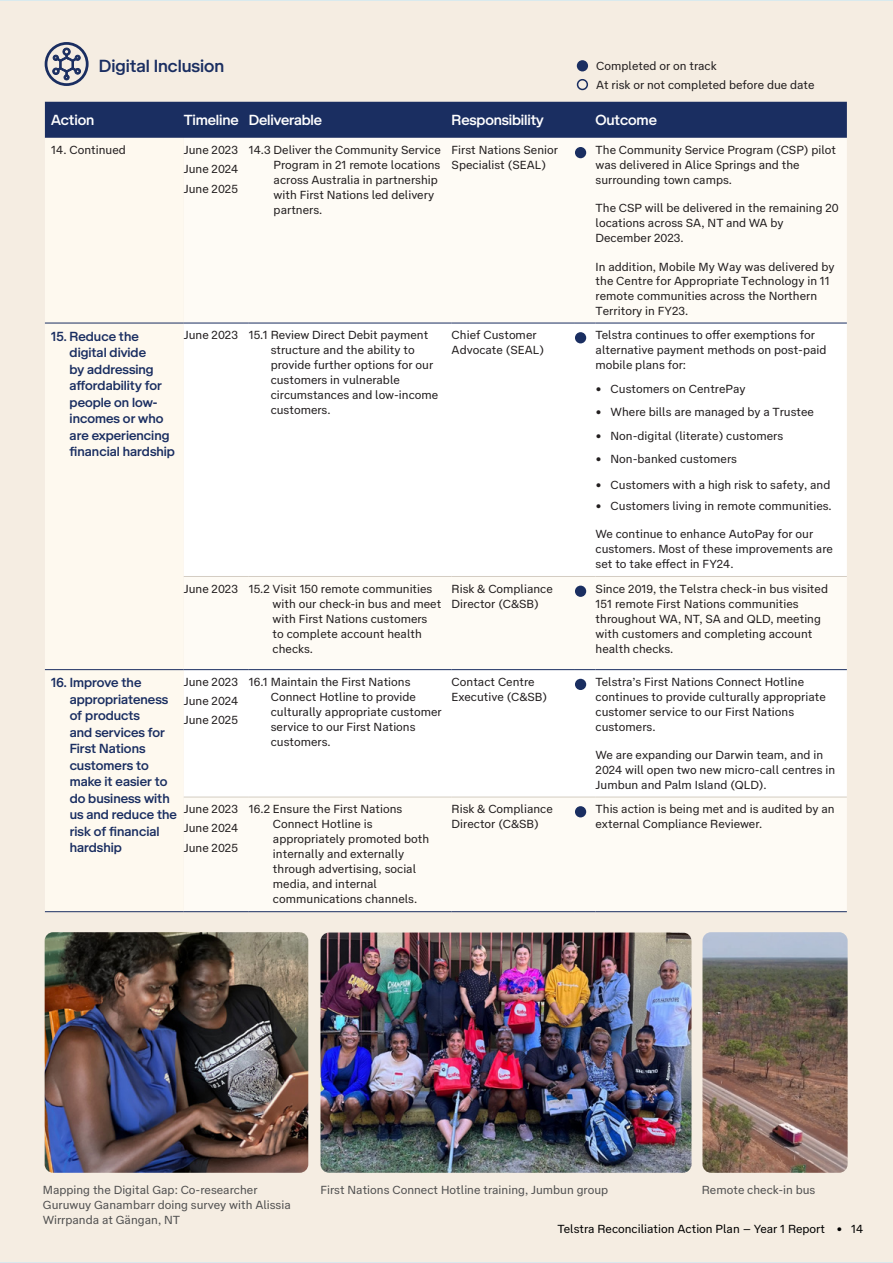
<style>
.page{position:relative;width:893px;height:1263px;background:#f5ede2}
.page>*{position:absolute;margin:0;border:0;box-sizing:border-box;transform-origin:0 0}
.t1{font:500 18px "Telstra Display";letter-spacing:-.005em;color:#1a2e61}
.t2{font:500 15px "Telstra Display";letter-spacing:-.01em;color:#fff}
.t3{font:500 13.5px/16.5px "Telstra Display";color:#1a2e61}
.t4{font:12px/15px "Telstra Text";color:#221e1f}
.t5{font:12px/15px "Telstra Text";color:#505050}
.t6{font:12px "Telstra Text";color:#000}
.s1{font-weight:700}
</style>
<div class="page">
<div style="left:45px;top:102px;width:802px;height:36px;background:#1a2e61"></div>
<div style="left:45px;top:138px;width:139px;height:773px;background:#fef9ef"></div>
<div style="left:184px;top:138px;width:663px;height:773px;background:#fefbf5"></div>
<svg style="left:184px;top:324px;width:663px;height:473px"></svg>
<hr style="left:184px;top:576px;width:65px;height:1px;background:#d4cdc3">
<hr style="left:249px;top:576px;width:203px;height:1px;background:#d4cdc3">
<hr style="left:452px;top:576px;width:123px;height:1px;background:#d4cdc3">
<svg style="left:575px;top:576px;width:21px;height:1px"></svg>
<hr style="left:596px;top:576px;width:251px;height:1px;background:#d4cdc3">
<hr style="left:184px;top:797px;width:65px;height:1px;background:#d4cdc3">
<hr style="left:249px;top:797px;width:203px;height:1px;background:#d4cdc3">
<hr style="left:452px;top:797px;width:123px;height:1px;background:#d4cdc3">
<svg style="left:575px;top:797px;width:21px;height:1px"></svg>
<hr style="left:596px;top:797px;width:251px;height:1px;background:#d4cdc3">
<hr style="left:45px;top:323px;width:139px;height:1px;background:#1a2e61">
<hr style="left:184px;top:323px;width:65px;height:1px;background:#1a2e61">
<hr style="left:249px;top:323px;width:203px;height:1px;background:#1a2e61">
<hr style="left:452px;top:323px;width:123px;height:1px;background:#1a2e61">
<svg style="left:575px;top:323px;width:21px;height:1px"></svg>
<hr style="left:596px;top:323px;width:251px;height:1px;background:#1a2e61">
<hr style="left:184px;top:669px;width:65px;height:1px;background:#1a2e61">
<hr style="left:249px;top:669px;width:203px;height:1px;background:#1a2e61">
<hr style="left:452px;top:669px;width:123px;height:1px;background:#1a2e61">
<svg style="left:575px;top:669px;width:21px;height:1px"></svg>
<hr style="left:596px;top:669px;width:251px;height:1px;background:#1a2e61">
<hr style="left:45px;top:669px;width:139px;height:1px;background:#1a2e61">
<hr style="left:184px;top:911px;width:65px;height:1px;background:#1a2e61">
<hr style="left:249px;top:911px;width:203px;height:1px;background:#1a2e61">
<hr style="left:452px;top:911px;width:123px;height:1px;background:#1a2e61">
<svg style="left:575px;top:911px;width:21px;height:1px"></svg>
<hr style="left:596px;top:911px;width:251px;height:1px;background:#1a2e61">
<hr style="left:45px;top:911px;width:139px;height:1px;background:#1a2e61">
<div style="left:575px;top:147px;width:11px;height:11px;background:#1a2e61;border-radius:50%"></div>
<div style="left:575px;top:332px;width:11px;height:11px;background:#1a2e61;border-radius:50%"></div>
<div style="left:575px;top:586px;width:11px;height:11px;background:#1a2e61;border-radius:50%"></div>
<div style="left:575px;top:679px;width:11px;height:11px;background:#1a2e61;border-radius:50%"></div>
<div style="left:575px;top:806px;width:11px;height:11px;background:#1a2e61;border-radius:50%"></div>
<img style="left:45px;top:932px;width:263px;height:241px">
<img style="left:702px;top:932px;width:146px;height:241px">
<img style="left:320px;top:932px;width:371px;height:241px">
<svg style="left:45px;top:42px;width:44px;height:44px"></svg>
<div style="left:577px;top:60px;width:11px;height:11px;background:#1a2e61;border-radius:50%"></div>
<div style="left:577px;top:79px;width:11px;height:11px;border:2px solid #1a2e61;border-radius:50%"></div>
<h1 class="t1" style="left:99px;top:53px;width:127px">Digital Inclusion</h1>
<p class="t4" style="left:596px;top:58px;width:122px">Completed or on track</p>
<p class="t4" style="left:596px;top:76px;width:220px">At risk or not completed before due date</p>
<p class="t2" style="left:51px;top:109px;width:45px">Action</p>
<p class="t2" style="left:184px;top:109px;width:56px">Timeline</p>
<p class="t2" style="left:249px;top:109px;width:75px">Deliverable</p>
<p class="t2" style="left:452px;top:109px;width:94px">Responsibility</p>
<p class="t2" style="left:596px;top:109px;width:63px">Outcome</p>
<p class="t4" style="left:51px;top:142px;width:76px">14. Continued</p>
<p class="t4" style="left:184px;top:140px;width:56px;line-height:19.2px;text-align:justify">June 2023<br>June 2024<br>June 2025</p>
<p class="t4" style="left:274px;top:142px;width:169px;text-indent:-25px">14.3 Deliver the Community Service<br>Program in 21 remote locations across Australia in partnership with First Nations led delivery partners.</p>
<p class="t4" style="left:452px;top:142px;width:108px">First Nations Senior<br>Specialist (SEAL)</p>
<p class="t4" style="left:596px;top:142px;width:242px">The Community Service Program (CSP) pilot was delivered in Alice Springs and the surrounding town camps.</p>
<p class="t4" style="left:596px;top:199px;width:245px">The CSP will be delivered in the remaining 20 locations across SA, NT and WA by<br>December 2023.</p>
<p class="t4" style="left:596px;top:260px;width:240px;line-height:13.2px">In addition, Mobile My Way was delivered by the Centre for Appropriate Technology in 11</p>
<p class="t4" style="left:596px;top:287px;width:223px">remote communities across the Northern<br>Territory in FY23.</p>
<p class="t3" style="left:70px;top:327px;width:107px;text-indent:-18px">15. Reduce the digital divide<br>by addressing affordability for people on low&shy;incomes or who are experiencing financial hardship</p>
<p class="t4" style="left:184px;top:327px;width:56px">June 2023</p>
<p class="t4" style="left:271px;top:327px;width:169px;text-indent:-22px">15.1 Review Direct Debit payment structure and the ability to provide further options for our customers in vulnerable circumstances and low-income customers.</p>
<p class="t4" style="left:452px;top:327px;width:94px">Chief Customer<br>Advocate (SEAL)</p>
<p class="t4" style="left:596px;top:327px;width:232px">Telstra continues to offer exemptions for alternative payment methods on post-paid mobile plans for:</p>
<p class="t4" style="left:596px;top:380px;width:152px"><span class="s1">•</span> Customers on CentrePay</p>
<p class="t4" style="left:596px;top:404px;width:220px"><span class="s1">•</span> Where bills are managed by a Trustee</p>
<p class="t4" style="left:596px;top:427px;width:189px"><span class="s1">•</span> Non-digital (literate) customers</p>
<p class="t4" style="left:596px;top:451px;width:143px"><span class="s1">•</span> Non-banked customers</p>
<p class="t4" style="left:596px;top:477px;width:236px"><span class="s1">•</span> Customers with a high risk to safety, and</p>
<p class="t4" style="left:596px;top:498px;width:238px"><span class="s1">•</span> Customers living in remote communities.</p>
<p class="t4" style="left:596px;top:526px;width:239px">We continue to enhance AutoPay for our customers. Most of these improvements are set to take effect in FY24.</p>
<p class="t4" style="left:184px;top:580px;width:56px">June 2023</p>
<p class="t4" style="left:273px;top:580px;width:170px;text-indent:-24px">15.2 Visit 150 remote communities with our check-in bus and meet with First Nations customers to complete account health checks.</p>
<p class="t4" style="left:452px;top:580px;width:103px">Risk &amp; Compliance<br>Director (C&amp;SB)</p>
<p class="t4" style="left:596px;top:580px;width:234px">Since 2019, the Telstra check-in bus visited 151 remote First Nations communities throughout WA, NT, SA and QLD, meeting with customers and completing account health checks.</p>
<p class="t3" style="left:70px;top:674px;width:109px;text-indent:-18px">16. Improve the appropriateness of products<br>and services for<br>First Nations customers to make it easier to do business with us and reduce the risk of financial hardship</p>
<p class="t4" style="left:184px;top:671px;width:56px;line-height:19.2px;text-align:justify">June 2023<br>June 2024<br>June 2025</p>
<p class="t4" style="left:271px;top:673px;width:172px;text-indent:-22px">16.1 Maintain the First Nations<br>Connect Hotline to provide culturally appropriate customer service to our First Nations customers.</p>
<p class="t4" style="left:452px;top:673px;width:97px">Contact Centre<br>Executive (C&amp;SB)</p>
<p class="t4" style="left:596px;top:673px;width:232px">Telstra’s First Nations Connect Hotline continues to provide culturally appropriate customer service to our First Nations customers.</p>
<p class="t4" style="left:596px;top:746px;width:241px">We are expanding our Darwin team, and in<br>2024 will open two new micro-call centres in<br>Jumbun and Palm Island (QLD).</p>
<p class="t4" style="left:184px;top:799px;width:56px;line-height:19.2px;text-align:justify">June 2023<br>June 2024<br>June 2025</p>
<p class="t4" style="left:273px;top:801px;width:158px;text-indent:-24px">16.2 Ensure the First Nations<br>Connect Hotline is appropriately promoted both internally and externally through advertising, social media, and internal communications channels.</p>
<p class="t4" style="left:452px;top:801px;width:103px">Risk &amp; Compliance<br>Director (C&amp;SB)</p>
<p class="t4" style="left:596px;top:801px;width:241px">This action is being met and is audited by an external Compliance Reviewer.</p>
<p class="t5" style="left:43px;top:1182px;width:249px">Mapping the Digital Gap: Co-researcher<br>Guruwuy Ganambarr doing survey with Alissia<br>Wirrpanda at Gängan, NT</p>
<p class="t5" style="left:320px;top:1182px;width:289px">First Nations Connect Hotline training, Jumbun group</p>
<p class="t5" style="left:702px;top:1182px;width:115px">Remote check-in bus</p>
<p class="t6" style="left:558px;top:1220px;width:307px">Telstra Reconciliation Action Plan – Year 1 Report • 14</p>
</div>
